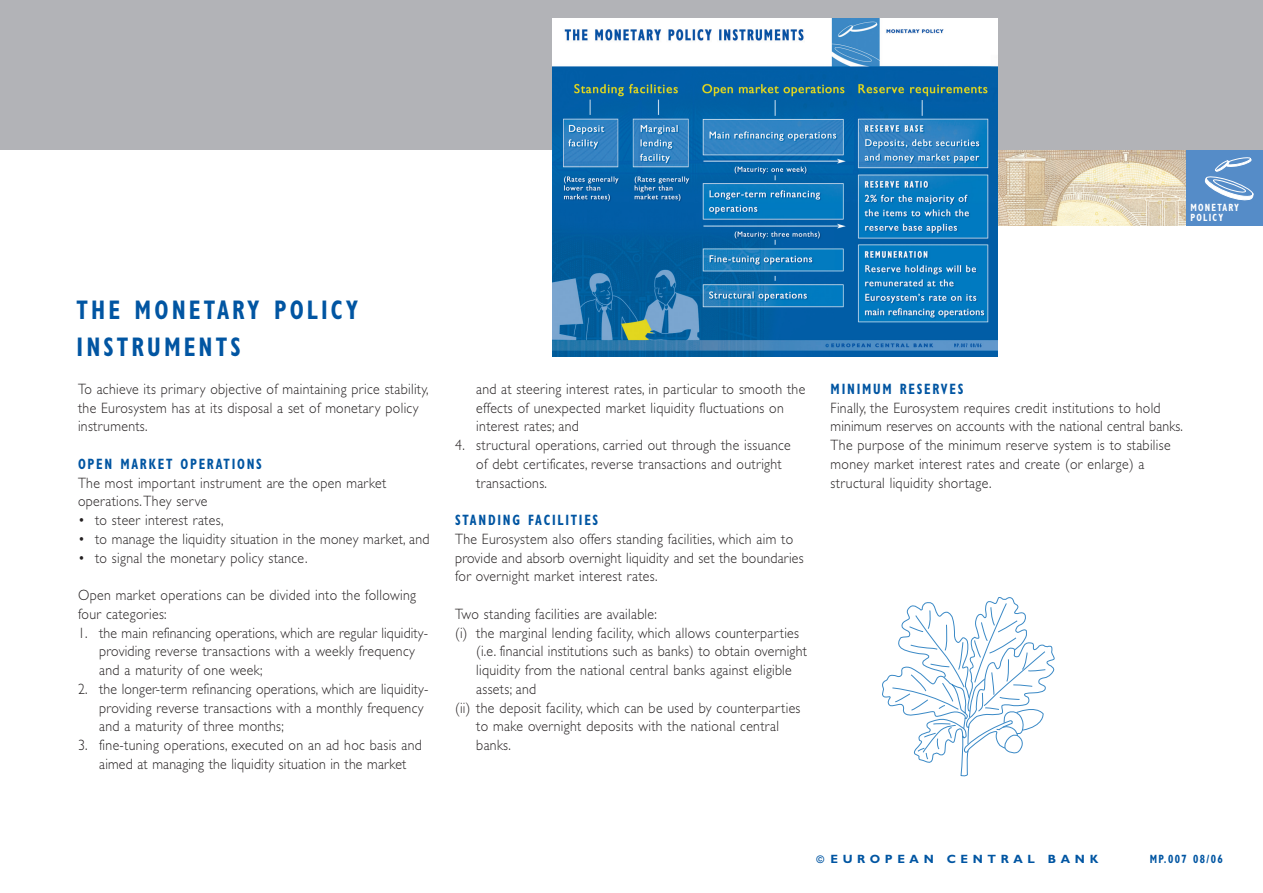
<style>
.page{position:relative;width:1263px;height:893px;background:#fff}
.page>*{position:absolute;margin:0;border:0;box-sizing:border-box;transform-origin:0 0}
.t1{font:700 condensed 27px/37.5px "Gill Sans";letter-spacing:.135em;color:#0155a2;scale:.85 1}
.t2{font:300 15px/18.8px "Gill Sans";letter-spacing:.025em;color:#231f20;scale:.92 1}
.t3{font:700 condensed 15px "Gill Sans";letter-spacing:.135em;color:#0155a2;scale:.85 1}
.t4{font:700 12px "Gill Sans";letter-spacing:.385em;color:#0155a2}
.t5{font:700 condensed 12px "Gill Sans";letter-spacing:.135em;color:#0155a2;scale:.85 1}
.t6{font:700 condensed 10.5px/10.5px "Gill Sans";letter-spacing:.12em;color:#fff;scale:.85 1}
.s1{font-stretch:condensed;font-size:10.5px}
</style>
<div class="page">
<div style="left:0;top:0;width:1263px;height:150px;background:#b2b3b7"></div>
<svg style="left:882px;top:597px;width:172px;height:179px"></svg>
<img style="left:998px;top:150px;width:188px;height:75px">
<div style="left:1186px;top:150px;width:77px;height:75px;background:#558cc8"></div>
<svg style="left:1205px;top:157px;width:49px;height:43px"></svg>
<img style="left:553px;top:19px;width:445px;height:337px">
<p class="t6" style="left:1190px;top:203px;width:59px">MONETARY<br>POLICY</p>
<p class="t6" style="left:1190px;top:210px;width:80px">ORGANISATION</p>
<h1 class="t1" style="left:77px;top:293px;width:333px">THE MONETARY POLICY<br>INSTRUMENTS</h1>
<p class="t2" style="left:78px;top:381px;width:383px">To achieve its primary objective of maintaining price stability, the Eurosystem has at its disposal a set of monetary policy instruments.</p>
<p class="t3" style="left:78px;top:458px;width:218px">OPEN MARKET OPERATIONS</p>
<p class="t2" style="left:78px;top:474px;width:337px">The most important instrument are the open market operations.They serve</p>
<p class="t2" style="left:78px;top:512px;width:160px">• to steer interest rates,</p>
<p class="t2" style="left:78px;top:531px;width:384px">• to manage the liquidity situation in the money market, and</p>
<p class="t2" style="left:78px;top:549px;width:251px">• to signal the monetary policy stance.</p>
<p class="t2" style="left:78px;top:587px;width:369px">Open market operations can be divided into the following four categories:</p>
<p class="t2" style="left:99px;top:624px;width:359px;text-indent:-21px">1. the main refinancing operations, which are regular liquidity&shy;providing reverse transactions with a weekly frequency and a maturity of one week;</p>
<p class="t2" style="left:99px;top:681px;width:359px;text-indent:-21px">2. the longer-term refinancing operations, which are liquidity&shy;providing reverse transactions with a monthly frequency and a maturity of three months;</p>
<p class="t2" style="left:78px;top:737px;width:375px;text-align:center">3. fine-tuning operations, executed on an ad hoc basis and aimed at managing the liquidity situation in the market</p>
<p class="t2" style="left:476px;top:381px;width:359px">and at steering interest rates, in particular to smooth the effects of unexpected market liquidity fluctuations on interest rates; and</p>
<p class="t2" style="left:476px;top:437px;width:343px;text-indent:-21px">4. structural operations, carried out through the issuance of debt certificates, reverse transactions and outright transactions.</p>
<p class="t3" style="left:455px;top:514px;width:170px">STANDING FACILITIES</p>
<p class="t2" style="left:455px;top:531px;width:380px">The Eurosystem also offers standing facilities, which aim to provide and absorb overnight liquidity and set the boundaries for overnight market interest rates.</p>
<p class="t2" style="left:455px;top:606px;width:221px">Two standing facilities are available:</p>
<p class="t2" style="left:455px;top:624px;width:375px">(i) the marginal lending facility, which allows counterparties</p>
<p class="t2" style="left:476px;top:643px;width:361px">(i.e. financial institutions such as banks) to obtain overnight</p>
<p class="t2" style="left:476px;top:662px;width:344px">liquidity from the national central banks against eligible</p>
<p class="t2" style="left:476px;top:681px;width:67px">assets; and</p>
<p class="t2" style="left:455px;top:699px;width:377px">(ii) the deposit facility, which can be used by counterparties</p>
<p class="t2" style="left:476px;top:718px;width:331px">to make overnight deposits with the national central</p>
<p class="t2" style="left:476px;top:737px;width:39px">banks.</p>
<p class="t3" style="left:831px;top:383px;width:158px">MINIMUM RESERVES</p>
<p class="t2" style="left:831px;top:399px;width:384px">Finally, the Eurosystem requires credit institutions to hold minimum reserves on accounts with the national central banks.<br>The purpose of the minimum reserve system is to stabilise money market interest rates and create (or enlarge) a structural liquidity shortage.</p>
<p class="t4" style="left:816px;top:854px;width:283px"><span class="s1">©</span> EUROPEAN CENTRAL BANK</p>
<p class="t5" style="left:1150px;top:854px;width:88px">MP.007 08/06</p>
</div>
